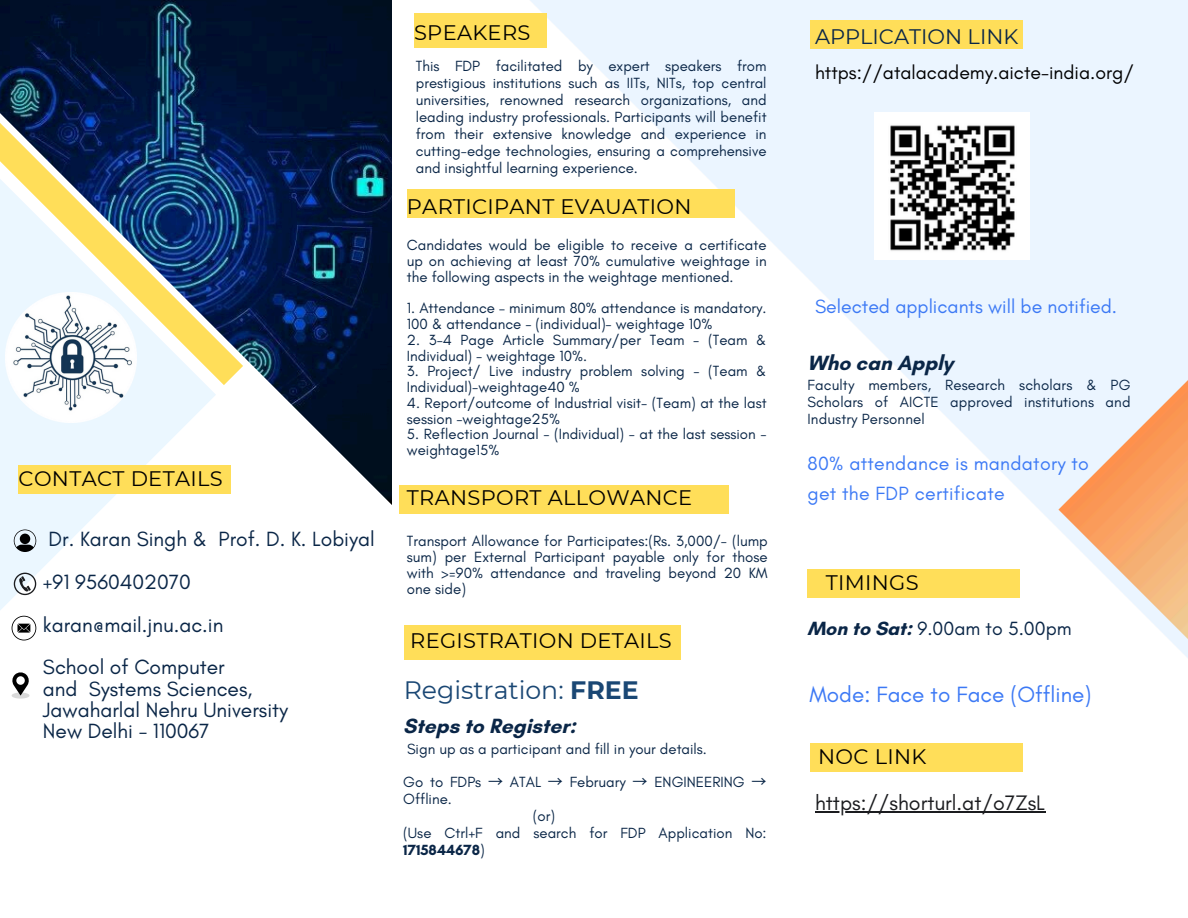
<style>
.page{position:relative;width:1188px;height:918px;background:#fff}
.page>*{position:absolute;margin:0;border:0;box-sizing:border-box;transform-origin:0 0}
.t1{font:25.2px "Montserrat";color:#1a4774}
.t2{font:22.5px "Glacial Indifference";color:#3c79f5}
.t3{font:21.3px "Glacial Indifference";color:#1b1c1f}
.t4{font:21px/21.3px "Glacial Indifference";color:#0a2647}
.t5{font:21px "Montserrat";letter-spacing:.015em;color:#000}
.t6{font:700 21px "Glacial Indifference";color:#0a2647}
.t7{font:21px "Montserrat";color:#0a2647}
.t8{font:19.5px/29.2px "Glacial Indifference";letter-spacing:.015em;color:#3c79f5}
.t9{font:19.5px "Glacial Indifference";color:#000}
.t10{font:19.5px "Glacial Indifference";color:#0a2647}
.t11{font:15px/16.8px "Glacial Indifference";color:#0a2647}
.s1{font-weight:700}
.s2{font-family:"Noto Sans CJ Ksc"}
</style>
<div class="page">
<img style="left:481px;top:0;width:707px;height:658px">
<img style="left:0;top:0;width:391px;height:113px">
<svg style="left:0;top:113px;width:715px;height:583px"></svg>
<img style="left:0;top:123px;width:243px;height:262px">
<svg style="left:0;top:179px;width:216px;height:432px"></svg>
<div style="left:414px;top:14px;width:133px;height:34px;background:#ffde59"></div>
<img style="left:6px;top:292px;width:130px;height:131px">
<div style="left:422px;top:672px;width:252px;height:41px;background:#fff"></div>
<div style="left:404px;top:625px;width:276px;height:35px;background:#ffde59"></div>
<div style="left:810px;top:744px;width:213px;height:28px;background:#ffde59"></div>
<div style="left:18px;top:465px;width:213px;height:28px;background:#ffde59"></div>
<div style="left:808px;top:570px;width:212px;height:28px;background:#ffde59"></div>
<svg style="left:14px;top:573px;width:22px;height:22px"></svg>
<svg style="left:12px;top:616px;width:24px;height:24px"></svg>
<svg style="left:12px;top:672px;width:18px;height:27px"></svg>
<svg style="left:14px;top:530px;width:22px;height:22px"></svg>
<div style="left:810px;top:21px;width:213px;height:28px;background:#ffde59"></div>
<div style="left:407px;top:189px;width:213px;height:28px;background:#ffde59"></div>
<div style="left:522px;top:189px;width:213px;height:28px;background:#ffde59"></div>
<div style="left:399px;top:485px;width:213px;height:28px;background:#ffde59"></div>
<div style="left:516px;top:485px;width:213px;height:28px;background:#ffde59"></div>
<img style="left:874px;top:113px;width:155px;height:147px">
<hr style="left:815px;top:811px;width:230px;height:1px;background:#1b1c1f">
<h2 class="t5" style="left:19px;top:466px;width:205px">CONTACT DETAILS</h2>
<p class="t4" style="left:49px;top:528px;width:327px">Dr. Karan Singh &amp; Prof. D. K. Lobiyal</p>
<p class="t4" style="left:43px;top:571px;width:150px">+91 9560402070</p>
<h4 class="t4" style="left:43px;top:614px;width:182px">karan@mail.jnu.ac.in</h4>
<p class="t4" style="left:43px;top:656px;width:247px">School of Computer<br>and Systems Sciences,<br>Jawaharlal Nehru University<br>New Delhi - 110067</p>
<h4 class="t5" style="left:414px;top:20px;width:118px">SPEAKERS</h4>
<h3 class="t11" style="left:416px;top:58px;width:352px;text-align:justify">This FDP facilitated by expert speakers from prestigious institutions such as IITs, NITs, top central universities, renowned research organizations, and leading industry professionals. Participants will benefit from their extensive knowledge and experience in cutting-edge technologies, ensuring a comprehensive and insightful learning experience.</h3>
<h3 class="t5" style="left:407px;top:193px;width:286px">PARTICIPANT EVAUATION</h3>
<p class="t11" style="left:407px;top:237px;width:361px;line-height:15.8px;text-align:justify">Candidates would be eligible to receive a certificate up on achieving at least 70% cumulative weightage in the following aspects in the weightage mentioned.</p>
<p class="t11" style="left:407px;top:300px;width:361px;line-height:15.8px">1. Attendance – minimum 80% attendance is mandatory.<br>100 &amp; attendance - (individual)- weightage 10%</p>
<p class="t11" style="left:407px;top:332px;width:361px;line-height:15.8px">2. 3-4 Page Article Summary/per Team - (Team &amp;<br>Individual) - weightage 10%.</p>
<h2 class="t11" style="left:407px;top:363px;width:361px;line-height:15.8px">3. Project/ Live industry problem solving - (Team &amp;<br>Individual)-weightage40 %</h2>
<h1 class="t11" style="left:407px;top:395px;width:361px;line-height:15.8px">4. Report/outcome of Industrial visit- (Team) at the last session -weightage25%</h1>
<p class="t11" style="left:407px;top:426px;width:361px;line-height:15.8px">5. Reflection Journal - (Individual) - at the last session - weightage15%</p>
<p class="t5" style="left:407px;top:485px;width:287px">TRANSPORT ALLOWANCE</p>
<p class="t11" style="left:407px;top:533px;width:362px;line-height:15.8px;text-align:justify">Transport Allowance for Participates:(Rs. 3,000/- (lump sum) per External Participant payable only for those with &gt;=90% attendance and traveling beyond 20 KM one side)</p>
<p class="t5" style="left:410px;top:628px;width:263px">REGISTRATION DETAILS</p>
<h2 class="t1" style="left:404px;top:675px;width:236px">Registration: <span class="s1">FREE</span></h2>
<p class="t6" style="left:403px;top:714px;width:174px">Steps to Register:</p>
<p class="t11" style="left:407px;top:740px;width:301px">Sign up as a participant and fill in your details.</p>
<p class="t11" style="left:403px;top:774px;width:365px">Go to FDPs <span class="s2">→</span> ATAL <span class="s2">→</span> February <span class="s2">→</span> ENGINEERING <span class="s2">→<br></span>Offline.</p>
<p class="t11" style="left:533px;top:808px;width:24px">(or)</p>
<h3 class="t11" style="left:403px;top:824px;width:365px">(Use Ctrl+F and search for FDP Application No:<br><span class="s1">1715844678</span>)</h3>
<h4 class="t7" style="left:815px;top:23px;width:205px">APPLICATION LINK</h4>
<h4 class="t9" style="left:815px;top:60px;width:320px">https://atalacademy.aicte-india.org/</h4>
<h2 class="t8" style="left:815px;top:292px;width:304px">Selected applicants will be notified.</h2>
<p class="t6" style="left:808px;top:350px;width:147px">Who can Apply</p>
<h4 class="t11" style="left:808px;top:377px;width:325px;text-align:justify">Faculty members, Research scholars &amp; PG Scholars of AICTE approved institutions and Industry Personnel</h4>
<h2 class="t8" style="left:808px;top:449px;width:283px">80% attendance is mandatory to get the FDP certificate</h2>
<p class="t5" style="left:826px;top:570px;width:94px">TIMINGS</p>
<h2 class="t10" style="left:808px;top:616px;width:266px"><span class="s1">Mon to Sat:</span> 9.00am to 5.00pm</h2>
<p class="t2" style="left:809px;top:680px;width:284px">Mode: Face to Face (Offline)</p>
<h3 class="t5" style="left:818px;top:744px;width:110px">NOC LINK</h3>
<h3 class="t3" style="left:815px;top:790px;width:231px">https://shorturl.at/o7ZsL</h3>
</div>
